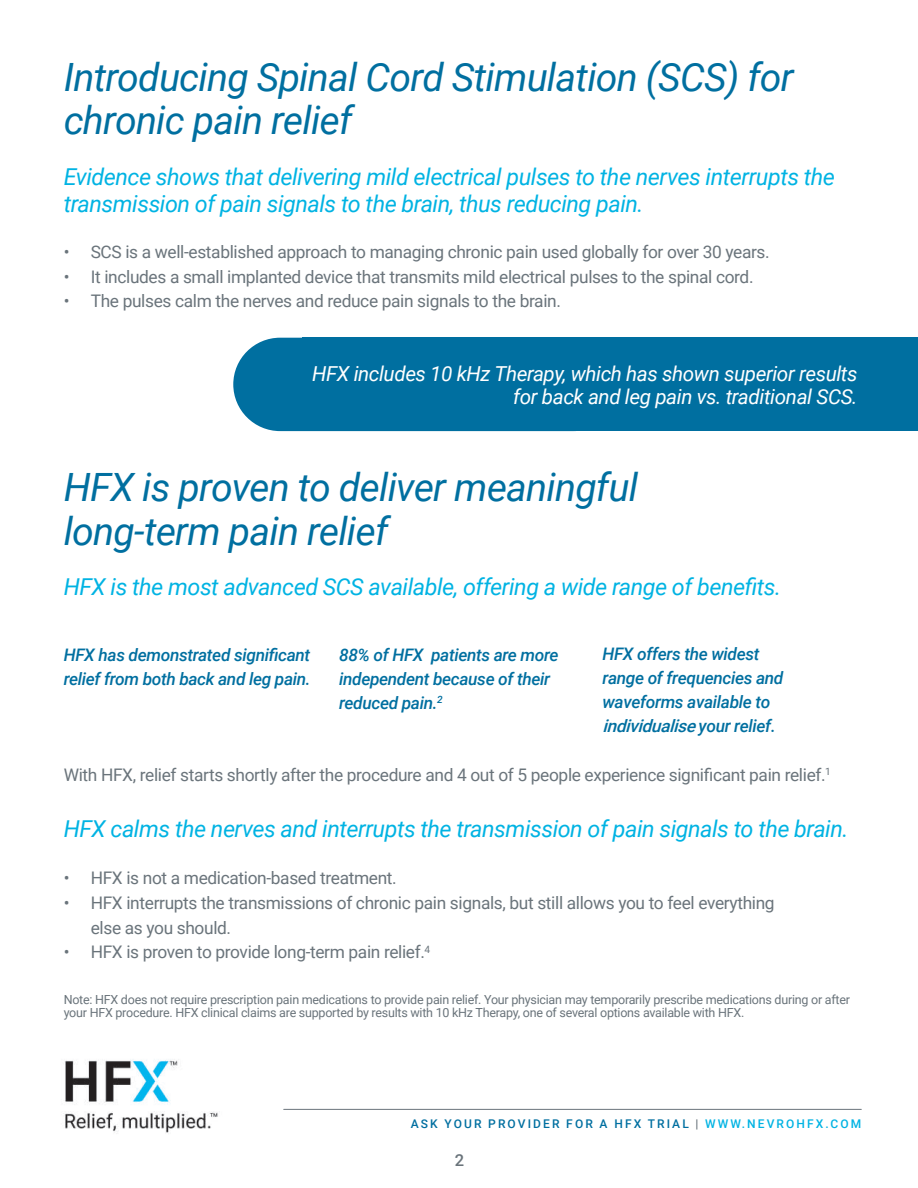
<style>
.page{position:relative;width:918px;height:1188px;background:#fff}
.page>*{position:absolute;margin:0;border:0;box-sizing:border-box;transform-origin:0 0}
.t1{font:italic 39px/43.5px "Roboto";letter-spacing:-.02em;color:#006fa0}
.t2{font:italic 23.25px/27px "Roboto";letter-spacing:-.02em;color:#00b3e3}
.t3{font:italic 20.7px/23.2px "Roboto";letter-spacing:-.02em;color:#fff;text-align:right}
.t4{font:17.4px/24.8px "Roboto";letter-spacing:-.02em;color:#6a747b}
.t5{font:italic 500 17.25px/24px "Roboto";letter-spacing:-.02em;color:#006fa0}
.t6{font:500 16.5px "Roboto";color:#6a747b}
.t7{font:12.6px/13.5px "Roboto";letter-spacing:-.02em;color:#6a747b}
.t8{font:500 12px "Roboto";letter-spacing:.175em;color:#006fa0}
.s1{font-style:inherit}
.s2{color:#6a747b}
.s3{color:#00b3e3}
</style>
<div class="page">
<img style="left:63px;top:1059px;width:155px;height:74px">
<hr style="left:284px;top:1109px;width:577px;height:1px;background:#6a747b">
<div style="left:233px;top:338px;width:387px;height:93px;background:#006fa0;border-radius:47px"></div>
<div style="left:302px;top:338px;width:616px;height:93px;background:#006fa0"></div>
<h1 class="t1" style="left:64px;top:54px;width:732px">Introducing Spinal Cord Stimulation (SCS) for chronic pain relief</h1>
<h2 class="t2" style="left:64px;top:162px;width:773px">Evidence shows that delivering mild electrical pulses to the nerves interrupts the transmission of pain signals to the brain, thus reducing pain.</h2>
<p class="t4" style="left:64px;top:239px;width:708px">• SCS is a well-established approach to managing chronic pain used globally for over 30 years.</p>
<p class="t4" style="left:64px;top:263px;width:691px">• It includes a small implanted device that transmits mild electrical pulses to the spinal cord.</p>
<p class="t4" style="left:64px;top:288px;width:499px">• The pulses calm the nerves and reduce pain signals to the brain.</p>
<p class="t3" style="left:312px;top:361px;width:547px">HFX includes 10 kHz Therapy, which has shown superior results for back and leg pain vs. traditional SCS.</p>
<h1 class="t1" style="left:64px;top:464px;width:576px">HFX is proven to deliver meaningful long-term pain relief</h1>
<h2 class="t2" style="left:64px;top:572px;width:719px">HFX is the most advanced SCS available, offering a wide range of benefits.</h2>
<p class="t5" style="left:64px;top:642px;width:249px">HFX has demonstrated significant relief from both back and leg pain.</p>
<p class="t5" style="left:339px;top:642px;width:221px">88% of HFX patients are more independent because of their reduced pain.<sup>2</sup></p>
<p class="t5" style="left:602px;top:641px;width:183px">HFX offers the widest range of frequencies and waveforms available to <span class="s1">individualise</span>y o u r r e l i e f.</p>
<p class="t4" style="left:64px;top:761px;width:769px">With HFX, relief starts shortly after the procedure and 4 out of 5 people experience significant pain relief.<sup>1</sup></p>
<h2 class="t2" style="left:64px;top:815px;width:786px">HFX calms the nerves and interrupts the transmission of pain signals to the brain.</h2>
<p class="t4" style="left:64px;top:865px;width:335px">• HFX is not a medication-based treatment.</p>
<p class="t4" style="left:91px;top:890px;width:685px;text-indent:-27px">• HFX interrupts the transmissions of chronic pain signals, but still allows you to feel everything else as you should.</p>
<p class="t4" style="left:64px;top:939px;width:368px">• HFX is proven to provide long-term pain relief.<sup>4</sup></p>
<p class="t7" style="left:64px;top:992px;width:788px">Note: HFX does not require prescription pain medications to provide pain relief. Your physician may temporarily prescribe medications during or after your HFX procedure. HFX clinical claims are supported by results with 10 kHz Therapy, one of several options available with HFX.</p>
<p class="t8" style="left:411px;top:1115px;width:452px">ASK YOUR PROVIDER FOR A HFX TRIAL <span class="s2">|</span> <span class="s3">WWW.NEVROHFX.COM</span></p>
<p class="t6" style="left:455px;top:1149px;width:11px">2</p>
</div>
